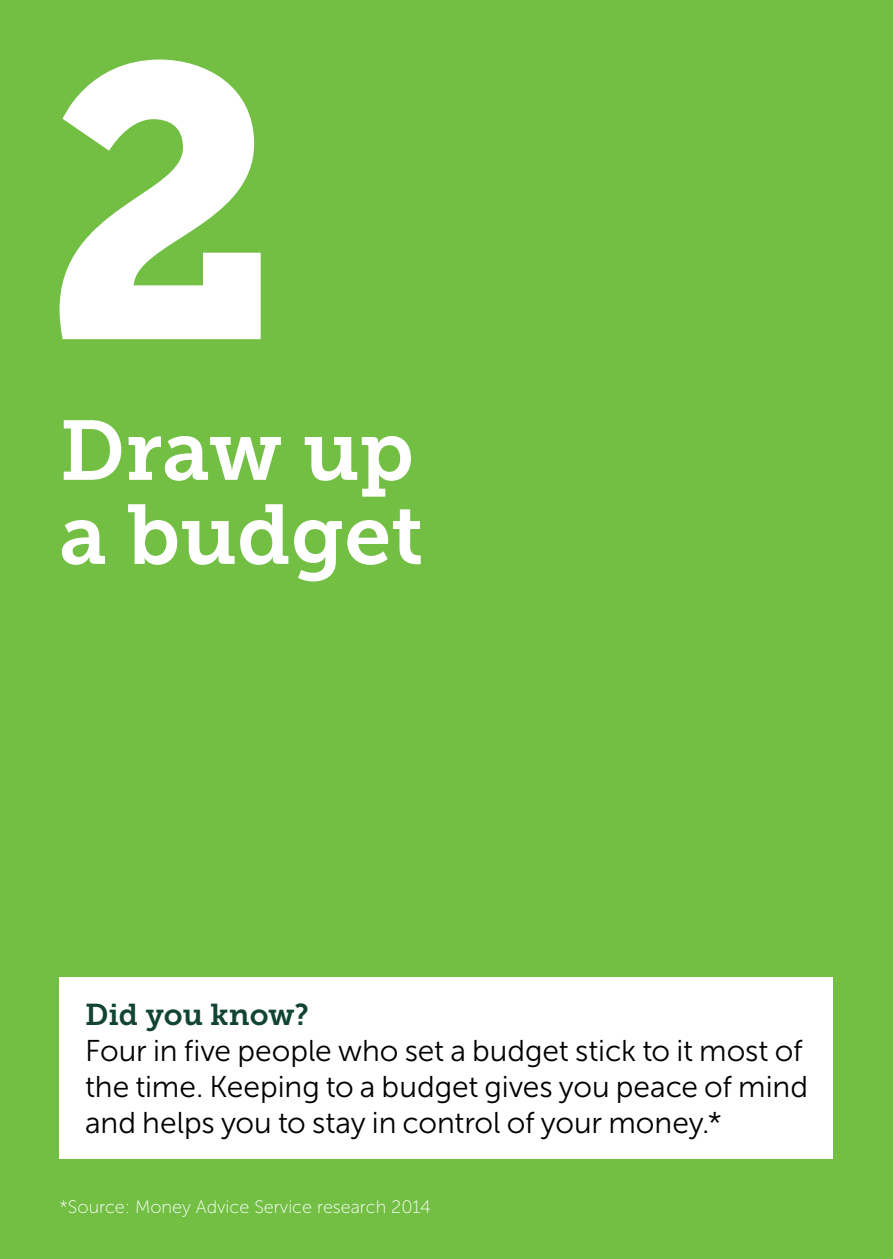
<style>
.page{position:relative;width:893px;height:1259px;background:#72bf44}
.page>*{position:absolute;margin:0;border:0;box-sizing:border-box;transform-origin:0 0}
.Header_Title_Pages_M{font:84px/84px "Museo Slab 700";color:#fff}
.Body_02_Museo_Sans_3{font:30px/36px "Museo Sans 300";color:#000}
.t1{font:30px "Museo Slab 700";color:#114432}
.t2{font:18px "Museo Sans 100";color:#fff}
</style>
<div class="page">
<svg style="left:60px;top:60px;width:201px;height:279px;fill:#fff"></svg>
<div style="left:60px;top:977px;width:773px;height:181px;background:#fff"></div>
<p class="Header_Title_Pages_M" style="left:60px;top:409px;width:365px">Draw up a budget</p>
<p class="t1" style="left:85px;top:997px;width:225px">Did you know?</p>
<p class="Body_02_Museo_Sans_3" style="left:85px;top:1032px;width:724px">Four in five people who set a budget stick to it most of the time. Keeping to a budget gives you peace of mind and helps you to stay in control of your money.*</p>
<p class="t2" style="left:60px;top:1197px;width:373px">*Source: Money Advice Service research 2014</p>
</div>
